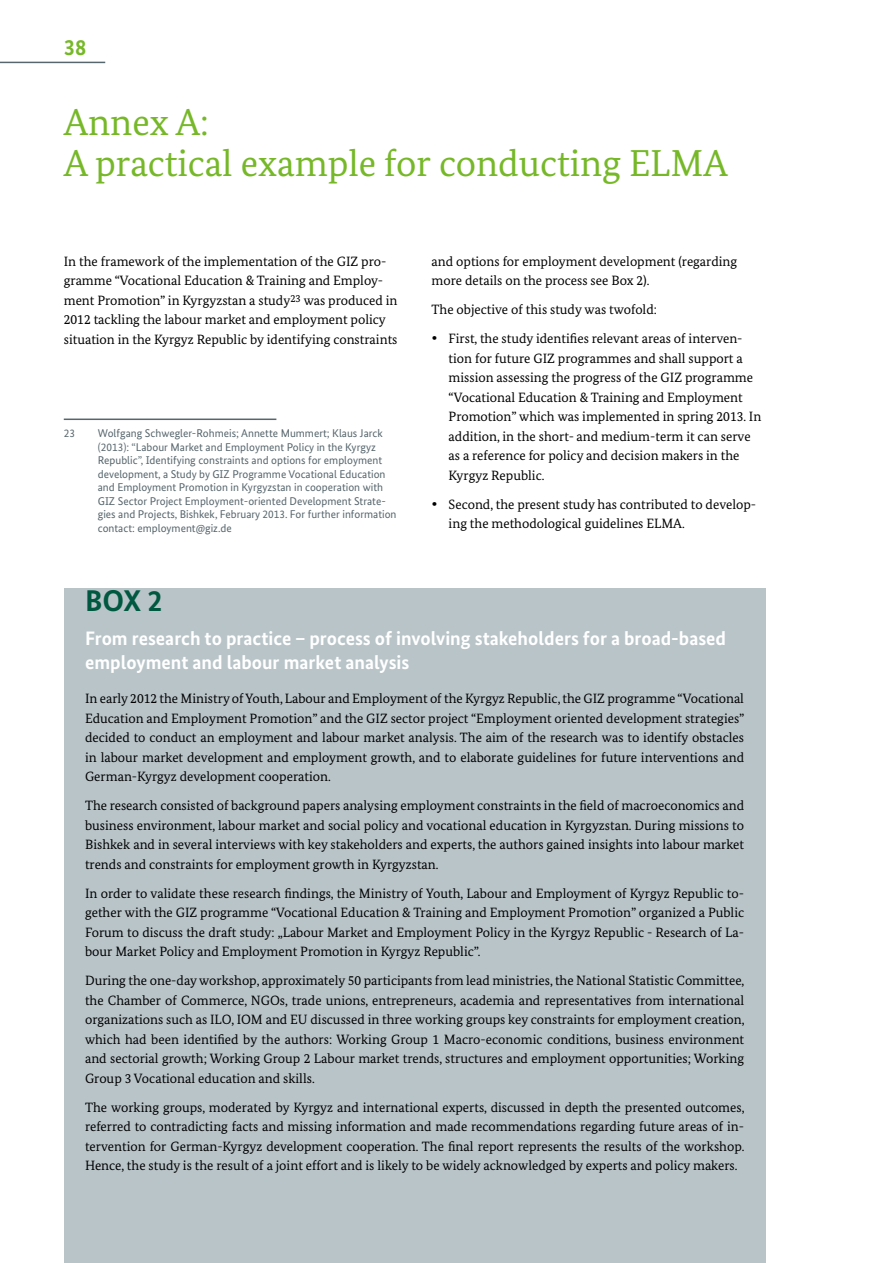
<style>
.page{position:relative;width:893px;height:1263px;background:#fff}
.page>*{position:absolute;margin:0;border:0;box-sizing:border-box;transform-origin:0 0}
.t1{font:37.5px/40.5px "Bundes Serif";color:#76b828}
.t2{font:700 30px "Bundes Sans";color:#005840}
.t3{font:700 22.5px "Bundes Sans";color:#76b828}
.t4{font:700 19.5px/24px "Bundes Sans";color:#fff}
.t5{font:13.5px/19.5px "Bundes Serif";color:#000;text-align:justify}
.t6{font:11.25px/13.5px "Bundes Sans";color:#57666d}
</style>
<div class="page">
<hr style="left:0;top:62px;width:105px;height:1px;background:#57666d">
<hr style="left:64px;top:418px;width:212px;height:2px;background:#57666d">
<div style="left:64px;top:589px;width:701px;height:674px;background:#b9c4c9"></div>
<h3 class="t3" style="left:64px;top:33px;width:24px">38</h3>
<h1 class="t1" style="left:64px;top:102px;width:666px">Annex A:<br>A practical example for conducting ELMA</h1>
<p class="t5" style="left:64px;top:251px;width:335px;text-align:left">In the framework of the implementation of the GIZ pro&shy;gramme “Vocational Education &amp; Training and Employ&shy;ment Promotion” in Kyrgyzstan a study<sup>23</sup> was produced in 2012 tackling the labour market and employment policy situation in the Kyrgyz Republic by identifying constraints</p>
<p class="t6" style="left:64px;top:426px;width:13px">23</p>
<p class="t6" style="left:98px;top:426px;width:300px">Wolfgang Schwegler-Rohmeis; Annette Mummert; Klaus Jarck (2013): “Labour Market and Employment Policy in the Kyrgyz Republic”, Identifying constraints and options for employment development, a Study by GIZ Programme Vocational Education and Employment Promotion in Kyrgyzstan in cooperation with GIZ Sector Project Employment-oriented Development Strate&shy;gies and Projects, Bishkek, February 2013. For further information contact: employment@giz.de</p>
<p class="t5" style="left:432px;top:251px;width:307px">and options for employment development (regarding more details on the process see Box 2).</p>
<p class="t5" style="left:432px;top:300px;width:227px">The objective of this study was twofold:</p>
<p class="t5" style="left:449px;top:329px;width:314px;text-align:left;text-indent:-17px">• First, the study identifies relevant areas of interven&shy;tion for future GIZ programmes and shall support a mission assessing the progress of the GIZ programme “Vocational Education &amp; Training and Employment Promotion” which was implemented in spring 2013. In addition, in the short- and medium-term it can serve as a reference for policy and decision makers in the Kyrgyz Republic.</p>
<p class="t5" style="left:449px;top:494px;width:309px;text-indent:-17px">• Second, the present study has contributed to develop&shy;ing the methodological guidelines ELMA.</p>
<h2 class="t2" style="left:85px;top:582px;width:79px">BOX 2</h2>
<h3 class="t4" style="left:85px;top:626px;width:643px">From research to practice – process of involving stakeholders for a broad-based employment and labour market analysis</h3>
<p class="t5" style="left:85px;top:689px;width:661px">In early 2012 the Ministry of Youth, Labour and Employment of the Kyrgyz Republic, the GIZ programme “Vocational Education and Employment Promotion” and the GIZ sector project “Employment oriented development strategies” decided to conduct an employment and labour market analysis. The aim of the research was to identify obstacles in labour market development and employment growth, and to elaborate guidelines for future interventions and German-Kyrgyz development cooperation.</p>
<p class="t5" style="left:85px;top:796px;width:661px">The research consisted of background papers analysing employment constraints in the field of macroeconomics and business environment, labour market and social policy and vocational education in Kyrgyzstan. During missions to Bishkek and in several interviews with key stakeholders and experts, the authors gained insights into labour market trends and constraints for employment growth in Kyrgyzstan.</p>
<p class="t5" style="left:85px;top:883px;width:661px">In order to validate these research findings, the Ministry of Youth, Labour and Employment of Kyrgyz Republic to&shy;gether with the GIZ programme “Vocational Education &amp; Training and Employment Promotion” organized a Public Forum to discuss the draft study: „Labour Market and Employment Policy in the Kyrgyz Republic - Research of La&shy;bour Market Policy and Employment Promotion in Kyrgyz Republic”.</p>
<p class="t5" style="left:85px;top:971px;width:661px">During the one-day workshop, approximately 50 participants from lead ministries, the National Statistic Committee, the Chamber of Commerce, NGOs, trade unions, entrepreneurs, academia and representatives from international organizations such as ILO, IOM and EU discussed in three working groups key constraints for employment creation, which had been identified by the authors: Working Group 1 Macro-economic conditions, business environment and sectorial growth; Working Group 2 Labour market trends, structures and employment opportunities; Working Group 3 Vocational education and skills.</p>
<p class="t5" style="left:85px;top:1097px;width:661px">The working groups, moderated by Kyrgyz and international experts, discussed in depth the presented outcomes, referred to contradicting facts and missing information and made recommendations regarding future areas of in&shy;tervention for German-Kyrgyz development cooperation. The final report represents the results of the workshop.<br>Hence, the study is the result of a joint effort and is likely to be widely acknowledged by experts and policy makers.</p>
</div>
